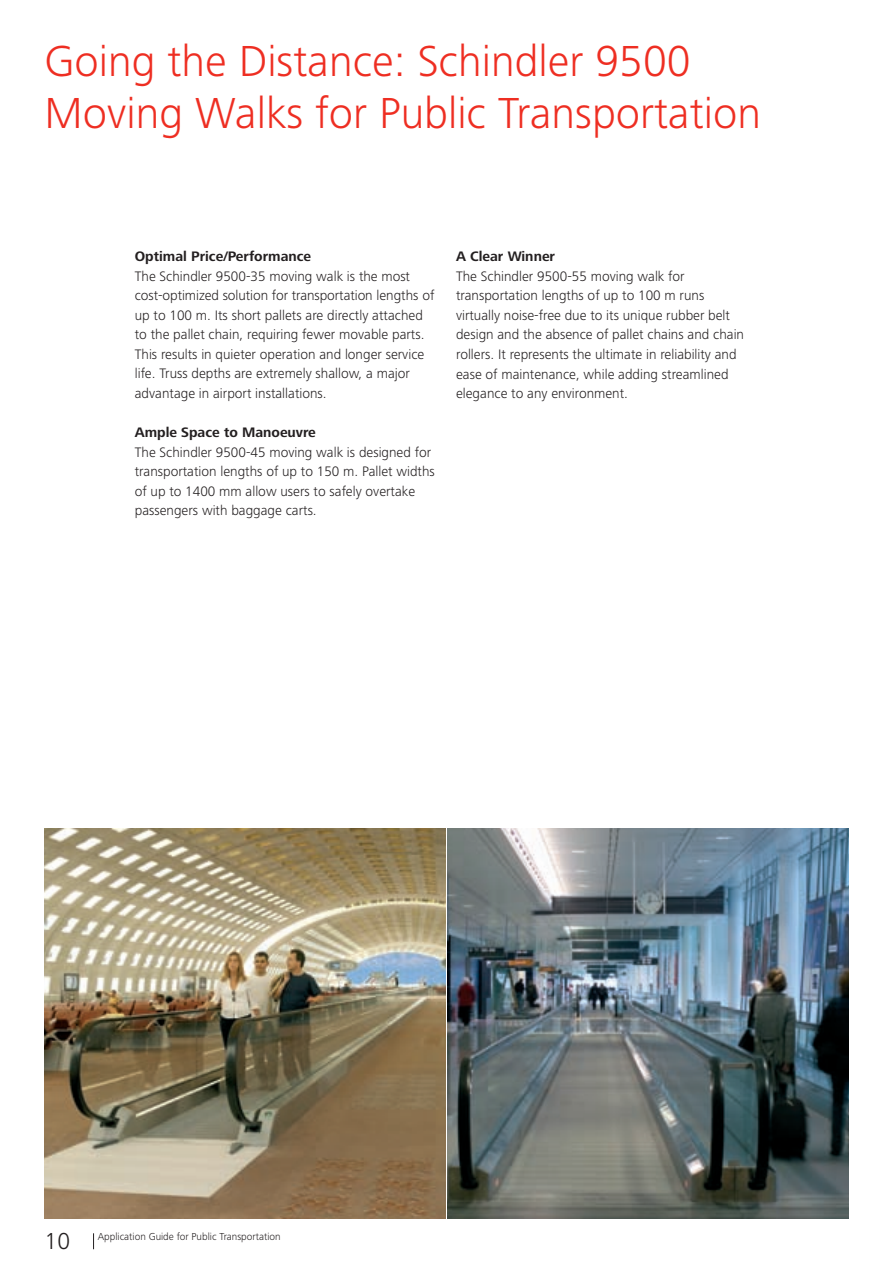
<style>
.page{position:relative;width:893px;height:1263px;background:#fff}
.page>*{position:absolute;margin:0;border:0;box-sizing:border-box;transform-origin:0 0}
.t1{font:300 45px/52.2px "Frutiger Next LT";color:#ee2e22}
.t2{font:300 24px "Frutiger Next LT";color:#231f20}
.t3{font:300 14.25px/19.5px "Frutiger Next LT";color:#231f20}
.t4{font:700 14.25px "Frutiger Next LT";color:#231f20}
.t5{font:300 10.5px "Frutiger Next LT";color:#231f20}
</style>
<div class="page">
<svg style="left:93px;top:1233px;width:1px;height:16px"></svg>
<img style="left:45px;top:828px;width:400px;height:390px">
<img style="left:448px;top:828px;width:400px;height:390px">
<h1 class="t1" style="left:45px;top:35px;width:718px">Going the Distance: Schindler 9500<br>Moving Walks for Public Transportation</h1>
<p class="t4" style="left:135px;top:248px;width:178px">Optimal Price/Performance</p>
<p class="t3" style="left:135px;top:266px;width:301px">The Schindler 9500-35 moving walk is the most cost-optimized solution for transportation lengths of up to 100 m. Its short pallets are directly attached to the pallet chain, requiring fewer movable parts.<br>This results in quieter operation and longer service life. Truss depths are extremely shallow, a major advantage in airport installations.</p>
<p class="t4" style="left:135px;top:424px;width:183px">Ample Space to Manoeuvre</p>
<p class="t3" style="left:135px;top:442px;width:302px">The Schindler 9500-45 moving walk is designed for transportation lengths of up to 150 m. Pallet widths of up to 1400 mm allow users to safely overtake passengers with baggage carts.</p>
<p class="t4" style="left:456px;top:248px;width:101px">A Clear Winner</p>
<p class="t3" style="left:456px;top:266px;width:290px">The Schindler 9500-55 moving walk for transportation lengths of up to 100 m runs virtually noise-free due to its unique rubber belt design and the absence of pallet chains and chain rollers. It represents the ultimate in reliability and ease of maintenance, while adding streamlined elegance to any environment.</p>
<h2 class="t2" style="left:45px;top:1228px;width:27px">10</h2>
<p class="t5" style="left:98px;top:1231px;width:184px">Application Guide for Public Transportation</p>
</div>
